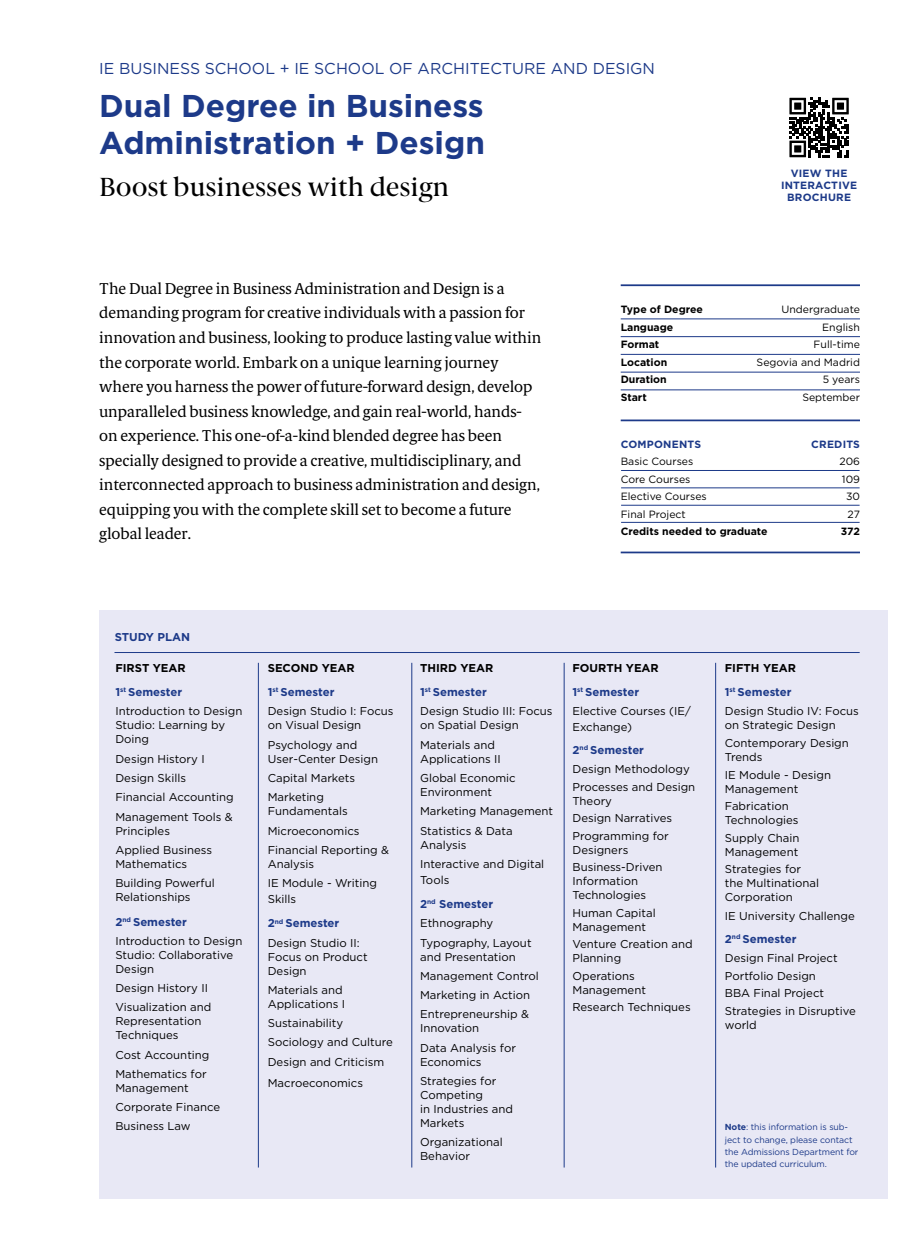
<style>
.page{position:relative;width:918px;height:1241px;background:#fff}
.page>*{position:absolute;margin:0;border:0;box-sizing:border-box;transform-origin:0 0}
.t1{font:700 31.5px/36.8px "Gotham";color:#1d3a89}
.t2{font:26.25px "Berlingske Serif";color:#000}
.t3{font:15.75px/24.5px "Berlingske Text";letter-spacing:-.005em;color:#000}
.t4{font:15.75px "Gotham";color:#1d3a89}
.t5{font:11.38px/14px "Gotham";color:#000}
.t6{font:700 11.38px/24.5px "Gotham";color:#000}
.t7{font:700 11.38px/24.5px "Gotham";color:#1d3a89}
.t8{font:10.5px/17.5px "Gotham";color:#000;text-align:right}
.t9{font:700 10.5px/17.5px "Gotham";color:#000}
.t10{font:700 10.5px/12.1px "Gotham";letter-spacing:.02em;color:#1d3a89;text-align:center}
.t11{font:8.75px/12.2px "Gotham";letter-spacing:-.01em;color:#1d3a89}
.s1{color:#1d3a89}
.s2{font-weight:700;color:#1d3a89}
.s3{font-weight:400;color:#000}
.s4{font-weight:700}
</style>
<div class="page">
<hr style="left:621px;top:419px;width:239px;height:2px;background:#1d3a89">
<hr style="left:621px;top:284px;width:239px;height:2px;background:#1d3a89">
<hr style="left:621px;top:551px;width:239px;height:2px;background:#1d3a89">
<hr style="left:621px;top:470px;width:238px;height:1px;background:#1d3a89">
<hr style="left:621px;top:487px;width:238px;height:1px;background:#1d3a89">
<hr style="left:621px;top:505px;width:238px;height:1px;background:#1d3a89">
<hr style="left:621px;top:522px;width:238px;height:1px;background:#1d3a89">
<hr style="left:621px;top:336px;width:239px;height:1px;background:#1d3a89">
<hr style="left:621px;top:354px;width:239px;height:1px;background:#1d3a89">
<hr style="left:621px;top:318px;width:239px;height:1px;background:#1d3a89">
<hr style="left:621px;top:372px;width:239px;height:1px;background:#1d3a89">
<hr style="left:621px;top:389px;width:239px;height:1px;background:#1d3a89">
<svg style="left:789px;top:98px;width:60px;height:59px"></svg>
<div style="left:99px;top:610px;width:789px;height:588px;background:#e8e8f5"></div>
<hr style="left:114px;top:652px;width:745px;height:1px;background:#1d3a89">
<hr style="left:258px;top:662px;width:1px;height:505px;background:#1d3a89">
<hr style="left:411px;top:662px;width:1px;height:505px;background:#1d3a89">
<hr style="left:564px;top:662px;width:1px;height:505px;background:#1d3a89">
<hr style="left:715px;top:662px;width:1px;height:505px;background:#1d3a89">
<h3 class="t4" style="left:99px;top:59px;width:557px">IE BUSINESS SCHOOL + IE SCHOOL OF ARCHITECTURE AND DESIGN</h3>
<h1 class="t1" style="left:99px;top:87px;width:387px">Dual Degree in Business<br>Administration + Design</h1>
<h2 class="t2" style="left:99px;top:171px;width:351px">Boost businesses with design</h2>
<p class="t10" style="left:781px;top:167px;width:78px">VIEW THE<br>INTERACTIVE<br>BROCHURE</p>
<p class="t3" style="left:99px;top:276px;width:444px">The Dual Degree in Business Administration and Design is a demanding program for creative individuals with a passion for innovation and business, looking to produce lasting value within the corporate world. Embark on a unique learning journey where you harness the power of future-forward design, develop unparalleled business knowledge, and gain real-world, hands&shy;on experience. This one-of-a-kind blended degree has been specially designed to provide a creative, multidisciplinary, and interconnected approach to business administration and design, equipping you with the complete skill set to become a future global leader.</p>
<p class="t9" style="left:621px;top:300px;width:84px">Type of Degree<br>Language<br>Format<br>Location<br>Duration<br>Start</p>
<p class="t8" style="left:756px;top:300px;width:105px">Undergraduate<br>English<br>Full-time<br>Segovia and Madrid<br>5 years<br>September</p>
<p class="t10" style="left:621px;top:437px;width:82px">COMPONENTS</p>
<p class="t8" style="left:621px;top:452px;width:88px;text-align:left">Basic Courses<br>Core Courses<br>Elective Courses<br>Final Project</p>
<p class="t9" style="left:621px;top:522px;width:148px">Credits needed to graduate</p>
<p class="t10" style="left:811px;top:437px;width:50px">CREDITS</p>
<p class="t8" style="left:839px;top:452px;width:22px">206<br>109<br>30<br>27</p>
<p class="t9" style="left:841px;top:522px;width:21px">372</p>
<p class="t7" style="left:115px;top:624px;width:77px">STUDY PLAN</p>
<p class="t6" style="left:115px;top:655px;width:72px">FIRST YEAR<br><span class="s1">1</span><sup>st</sup> <span class="s1">Semester</span></p>
<p class="t5" style="left:115px;top:704px;width:129px">Introduction to Design<br>Studio: Learning by<br>Doing</p>
<p class="t5" style="left:115px;top:748px;width:120px;line-height:19.2px">Design History I<br>Design Skills<br>Financial Accounting<br>Management Tools &amp;</p>
<p class="t5" style="left:115px;top:820px;width:98px;line-height:19.2px">Principles<br>Applied Business</p>
<p class="t5" style="left:115px;top:853px;width:101px;line-height:19.2px">Mathematics<br>Building Powerful</p>
<p class="t5" style="left:115px;top:884px;width:77px;line-height:24.5px">Relationships<br><span class="s2">2</span><sup>nd</sup> <span class="s2">Semester</span></p>
<p class="t5" style="left:115px;top:933px;width:129px">Introduction to Design<br>Studio: Collaborative<br>Design</p>
<p class="t5" style="left:115px;top:978px;width:97px;line-height:19.2px">Design History II<br>Visualization and</p>
<p class="t5" style="left:115px;top:1013px;width:87px">Representation<br>Techniques</p>
<p class="t5" style="left:115px;top:1044px;width:96px;line-height:19.2px">Cost Accounting<br>Mathematics for</p>
<p class="t5" style="left:115px;top:1077px;width:106px;line-height:19.2px">Management<br>Corporate Finance<br>Business Law</p>
<p class="t6" style="left:268px;top:655px;width:89px">SECOND YEAR<br><span class="s1">1</span><sup>st</sup> <span class="s1">Semester</span></p>
<p class="t5" style="left:268px;top:704px;width:127px">Design Studio I: Focus on Visual Design</p>
<p class="t5" style="left:268px;top:737px;width:112px">Psychology and<br>User-Center Design</p>
<p class="t5" style="left:268px;top:768px;width:89px;line-height:19.2px">Capital Markets<br>Marketing</p>
<p class="t5" style="left:268px;top:801px;width:123px;line-height:19.2px">Fundamentals<br>Microeconomics<br>Financial Reporting &amp;</p>
<p class="t5" style="left:268px;top:853px;width:111px;line-height:19.2px">Analysis<br>IE Module - Writing</p>
<p class="t7" style="left:268px;top:886px;width:73px"><span class="s3">Skills<br></span>2<sup>nd</sup> Semester</p>
<p class="t5" style="left:268px;top:935px;width:101px">Design Studio II:<br>Focus on Product<br>Design</p>
<p class="t5" style="left:268px;top:982px;width:79px">Materials and<br>Applications I</p>
<p class="t5" style="left:268px;top:1013px;width:127px;line-height:19.2px">Sustainability<br>Sociology and Culture<br>Design and Criticism</p>
<p class="t5" style="left:268px;top:1075px;width:97px">Macroeconomics</p>
<p class="t6" style="left:420px;top:655px;width:75px">THIRD YEAR<br><span class="s1">1</span><sup>st</sup> <span class="s1">Semester</span></p>
<p class="t5" style="left:420px;top:704px;width:134px">Design Studio III: Focus on Spatial Design</p>
<p class="t5" style="left:420px;top:737px;width:82px">Materials and<br>Applications II</p>
<p class="t5" style="left:420px;top:770px;width:97px">Global Economic<br>Environment</p>
<p class="t5" style="left:420px;top:801px;width:135px;line-height:19.2px">Marketing Management<br>Statistics &amp; Data</p>
<p class="t5" style="left:420px;top:834px;width:126px;line-height:19.2px">Analysis<br>Interactive and Digital</p>
<p class="t7" style="left:420px;top:867px;width:75px"><span class="s3">Tools<br></span>2<sup>nd</sup> Semester</p>
<p class="t5" style="left:420px;top:913px;width:113px;line-height:19.2px">Ethnography<br>Typography, Layout</p>
<p class="t5" style="left:420px;top:946px;width:120px;line-height:19.2px">and Presentation<br>Management Control<br>Marketing in Action<br>Entrepreneurship &amp;</p>
<p class="t5" style="left:420px;top:1018px;width:97px;line-height:19.2px">Innovation<br>Data Analysis for</p>
<p class="t5" style="left:420px;top:1051px;width:78px;line-height:19.2px">Economics<br>Strategies for</p>
<p class="t5" style="left:420px;top:1087px;width:94px">Competing<br>in Industries and<br>Markets</p>
<p class="t5" style="left:420px;top:1134px;width:84px">Organizational<br>Behavior</p>
<p class="t6" style="left:572px;top:655px;width:88px">FOURTH YEAR<br><span class="s1">1</span><sup>st</sup> <span class="s1">Semester</span></p>
<p class="t5" style="left:572px;top:703px;width:120px;line-height:15.8px">Elective Courses (IE/<br>Exchange)</p>
<p class="t5" style="left:572px;top:740px;width:119px;line-height:19.2px"><span class="s2">2</span><sup>nd</sup> <span class="s2">Semester<br></span>Design Methodology</p>
<p class="t5" style="left:572px;top:779px;width:124px">Processes and Design<br>Theory</p>
<p class="t5" style="left:572px;top:809px;width:101px;line-height:17.5px">Design Narratives<br>Programming for</p>
<p class="t5" style="left:572px;top:840px;width:92px;line-height:17.5px">Designers<br>Business-Driven</p>
<p class="t5" style="left:572px;top:873px;width:75px">Information<br>Technologies</p>
<p class="t5" style="left:572px;top:905px;width:85px">Human Capital<br>Management</p>
<p class="t5" style="left:572px;top:936px;width:122px">Venture Creation and<br>Planning</p>
<p class="t5" style="left:572px;top:968px;width:75px">Operations<br>Management</p>
<p class="t5" style="left:572px;top:999px;width:120px">Research Techniques</p>
<p class="t6" style="left:725px;top:655px;width:73px">FIFTH YEAR<br><span class="s1">1</span><sup>st</sup> <span class="s1">Semester</span></p>
<p class="t5" style="left:725px;top:704px;width:136px">Design Studio IV: Focus on Strategic Design</p>
<p class="t5" style="left:725px;top:735px;width:126px">Contemporary Design<br>Trends</p>
<p class="t5" style="left:725px;top:767px;width:108px">IE Module - Design<br>Management</p>
<p class="t5" style="left:725px;top:798px;width:75px">Fabrication<br>Technologies</p>
<p class="t5" style="left:725px;top:830px;width:76px">Supply Chain<br>Management</p>
<p class="t5" style="left:725px;top:861px;width:96px">Strategies for the Multinational<br>Corporation</p>
<p class="t5" style="left:725px;top:904px;width:132px;line-height:22.8px">IE University Challenge<br><span class="s2">2</span><sup>nd</sup> <span class="s2">Semester</span></p>
<p class="t5" style="left:725px;top:949px;width:132px;line-height:17.5px">Design Final Project<br>Portfolio Design<br>BBA Final Project<br>Strategies in Disruptive</p>
<p class="t5" style="left:725px;top:1017px;width:34px">world</p>
<p class="t11" style="left:725px;top:1120px;width:135px"><span class="s4">Note</span>: this information is sub&shy;ject to change, please contact the Admissions Department for the updated curriculum.</p>
</div>
